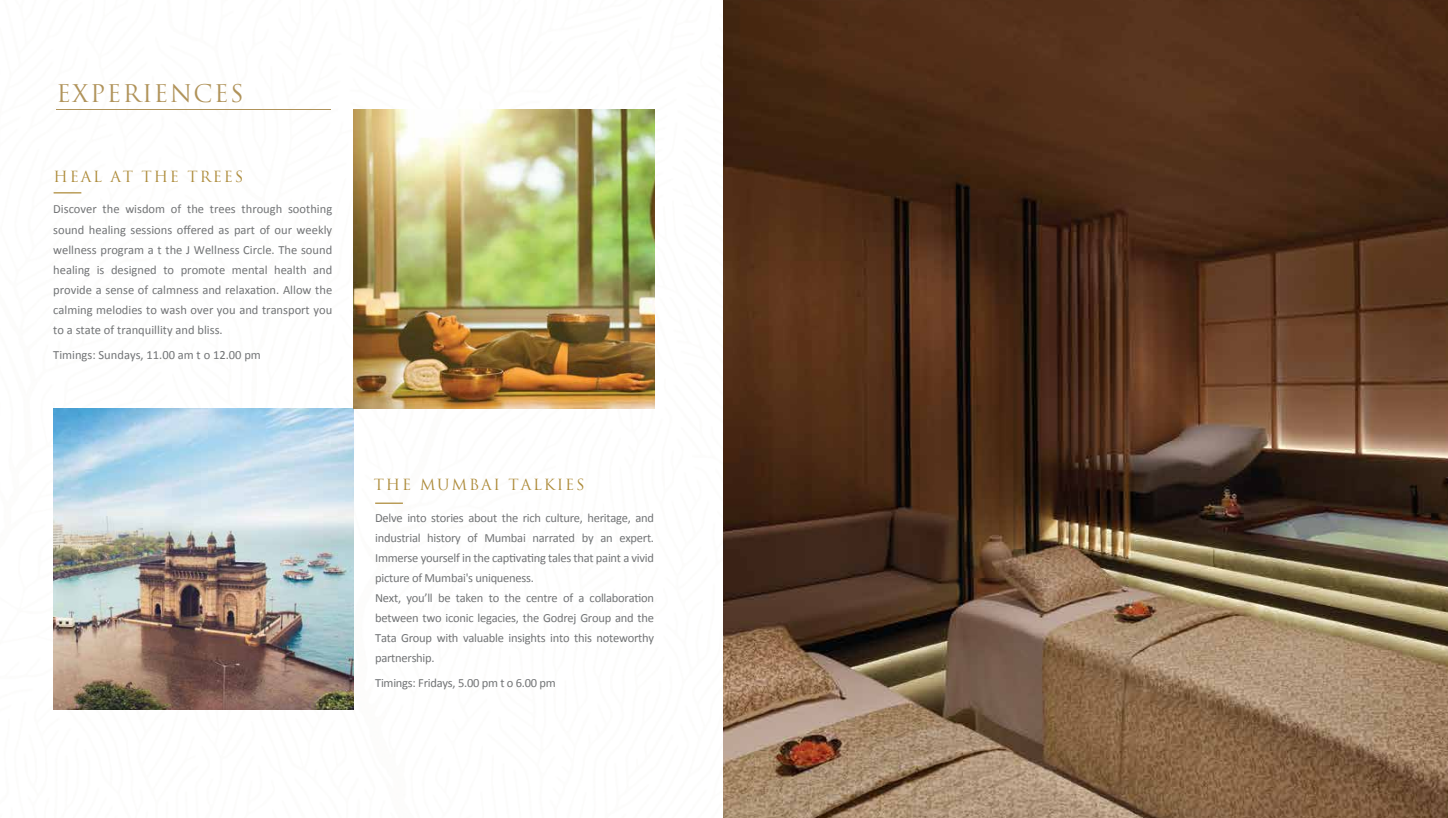
<style>
.page{position:relative;width:1448px;height:818px;background:#fff}
.page>*{position:absolute;margin:0;border:0;box-sizing:border-box;transform-origin:0 0}
.t1{font:23.75px "Trajan Pro";letter-spacing:.06em;color:#b0935a}
.t2{font:15px "Trajan Pro";letter-spacing:.12em;color:#ad8b3a}
.t3{font:12.5px/20px "Calibri";letter-spacing:-.02em;color:#727476;text-align:justify}
.t4{font:12.5px "Calibri";color:#727476}
</style>
<div class="page">
<hr style="left:56px;top:109px;width:274px;height:1px;background:#b0935a">
<img style="left:724px;top:0;width:723px;height:817px">
<svg style="left:54px;top:192px;width:27px;height:1px"></svg>
<svg style="left:375px;top:502px;width:28px;height:1px"></svg>
<img style="left:53px;top:409px;width:301px;height:300px">
<img style="left:354px;top:109px;width:300px;height:299px">
<h1 class="t1" style="left:56px;top:78px;width:189px">EXPERIENCES</h1>
<p class="t2" style="left:54px;top:167px;width:191px">HEAL AT THE TREES</p>
<p class="t3" style="left:53px;top:199px;width:280px">Discover the wisdom of the trees through soothing sound healing sessions offered as part of our weekly wellness program a t the J Wellness Circle. The sound healing is designed to promote mental health and provide a sense of calmness and relaxation. Allow the calming melodies to wash over you and transport you to a state of tranquillity and bliss.</p>
<p class="t4" style="left:53px;top:346px;width:209px">Timings: Sundays, 11.00 am t o 12.00 pm</p>
<p class="t2" style="left:374px;top:475px;width:212px">THE MUMBAI TALKIES</p>
<p class="t3" style="left:375px;top:507px;width:280px;text-align:left">Delve into stories about the rich culture, heritage, and industrial history of Mumbai narrated by an expert.<br>Immerse yourself in the captivating tales that paint a vivid picture of Mumbai's uniqueness.<br>Next, you’ll be taken to the centre of a collaboration between two iconic legacies, the Godrej Group and the Tata Group with valuable insights into this noteworthy partnership.</p>
<p class="t3" style="left:375px;top:672px;width:182px">Timings: Fridays, 5.00 pm t o 6.00 pm</p>
</div>
